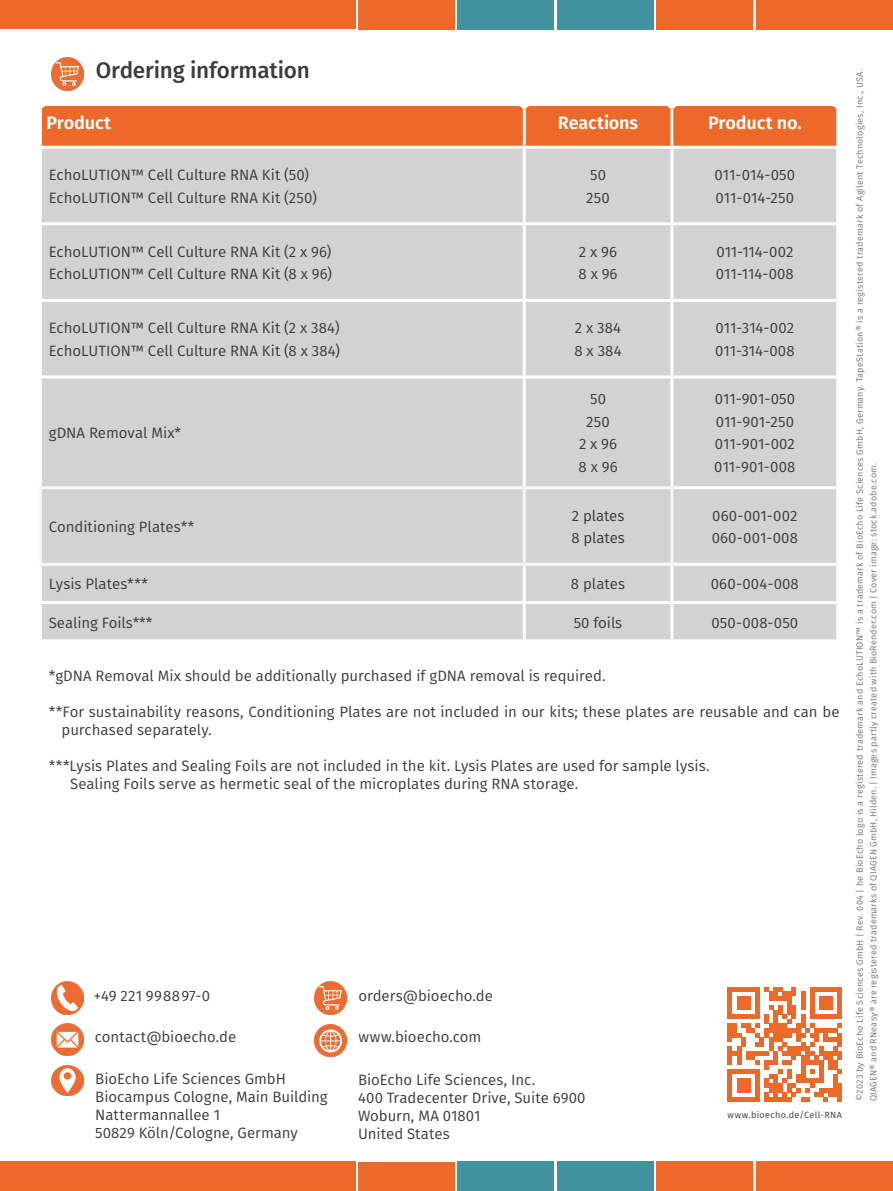
<style>
.page{position:relative;width:893px;height:1191px;background:#fff}
.page>*{position:absolute;margin:0;border:0;box-sizing:border-box;transform-origin:0 0}
.t1{font:500 22.5px "Fira Sans";letter-spacing:-.01em;color:#3c3c3b}
.t2{font:600 18px "Fira Sans";letter-spacing:-.01em;color:#fff}
.t3{font:15px/22.5px "Fira Sans";color:#3c3c3b}
.t4{font:15px/22.5px "Fira Sans";letter-spacing:-.005em;color:#3a3938}
.t5{font:9px/13.5px "Fira Sans";letter-spacing:.02em;color:#797777}
.t6{font:9px "Fira Sans";letter-spacing:.04em;color:#3c3c3b}
</style>
<div class="page">
<svg style="left:728px;top:987px;width:114px;height:114px"></svg>
<img style="left:51px;top:1023px;width:32px;height:32px">
<img style="left:51px;top:982px;width:32px;height:32px">
<img style="left:315px;top:982px;width:32px;height:32px">
<img style="left:315px;top:1024px;width:32px;height:33px">
<img style="left:51px;top:1065px;width:32px;height:30px">
<img style="left:51px;top:58px;width:32px;height:32px">
<div style="left:42px;top:149px;width:794px;height:490px;background:#d2d2d2"></div>
<hr style="left:523px;top:149px;width:3px;height:73px;background:#fff">
<hr style="left:523px;top:225px;width:3px;height:74px;background:#fff">
<hr style="left:523px;top:302px;width:3px;height:73px;background:#fff">
<hr style="left:523px;top:378px;width:3px;height:108px;background:#fff">
<hr style="left:523px;top:566px;width:3px;height:35px;background:#fff">
<hr style="left:523px;top:604px;width:3px;height:35px;background:#fff">
<hr style="left:670px;top:149px;width:3px;height:73px;background:#fff">
<hr style="left:670px;top:225px;width:3px;height:74px;background:#fff">
<hr style="left:670px;top:302px;width:3px;height:73px;background:#fff">
<hr style="left:670px;top:378px;width:3px;height:108px;background:#fff">
<hr style="left:670px;top:566px;width:3px;height:35px;background:#fff">
<hr style="left:670px;top:604px;width:3px;height:35px;background:#fff">
<hr style="left:39px;top:601px;width:485px;height:3px;background:#fff">
<hr style="left:524px;top:601px;width:148px;height:3px;background:#fff">
<hr style="left:672px;top:601px;width:167px;height:3px;background:#fff">
<hr style="left:39px;top:222px;width:485px;height:3px;background:#fff">
<hr style="left:524px;top:222px;width:148px;height:3px;background:#fff">
<hr style="left:672px;top:222px;width:164px;height:3px;background:#fff">
<hr style="left:39px;top:299px;width:485px;height:3px;background:#fff">
<hr style="left:524px;top:299px;width:148px;height:3px;background:#fff">
<hr style="left:672px;top:299px;width:164px;height:3px;background:#fff">
<hr style="left:39px;top:375px;width:485px;height:3px;background:#fff">
<hr style="left:524px;top:375px;width:148px;height:3px;background:#fff">
<hr style="left:672px;top:375px;width:164px;height:3px;background:#fff">
<hr style="left:673px;top:486px;width:163px;height:3px;background:#fff">
<hr style="left:673px;top:563px;width:163px;height:3px;background:#fff">
<hr style="left:39px;top:486px;width:485px;height:3px;background:#f6f6f6">
<hr style="left:39px;top:489px;width:3px;height:74px;background:#f6f6f6">
<hr style="left:39px;top:563px;width:485px;height:3px;background:#f6f6f6">
<hr style="left:524px;top:486px;width:149px;height:3px;background:#f6f6f6">
<hr style="left:523px;top:489px;width:3px;height:74px;background:#f6f6f6">
<hr style="left:670px;top:489px;width:3px;height:74px;background:#f6f6f6">
<hr style="left:524px;top:563px;width:149px;height:3px;background:#f6f6f6">
<div style="left:40px;top:106px;width:798px;height:41px;background:#ed692a"></div>
<div style="left:0;top:0;width:355px;height:29px;background:#ed692a"></div>
<div style="left:358px;top:0;width:97px;height:29px;background:#ed692a"></div>
<div style="left:458px;top:0;width:96px;height:29px;background:#41949f"></div>
<div style="left:557px;top:0;width:97px;height:29px;background:#41949f"></div>
<div style="left:657px;top:0;width:96px;height:29px;background:#ed692a"></div>
<div style="left:756px;top:0;width:137px;height:29px;background:#ed692a"></div>
<div style="left:0;top:1161px;width:355px;height:30px;background:#ed692a"></div>
<div style="left:358px;top:1162px;width:97px;height:29px;background:#ed692a"></div>
<div style="left:458px;top:1162px;width:96px;height:29px;background:#41949f"></div>
<div style="left:557px;top:1162px;width:97px;height:29px;background:#41949f"></div>
<div style="left:657px;top:1162px;width:96px;height:29px;background:#ed692a"></div>
<div style="left:756px;top:1162px;width:137px;height:29px;background:#ed692a"></div>
<h1 class="t1" style="left:96px;top:54px;width:216px">Ordering information</h1>
<p class="t2" style="left:46px;top:110px;width:66px">Product</p>
<p class="t2" style="left:558px;top:110px;width:82px">Reactions</p>
<p class="t2" style="left:708px;top:110px;width:95px">Product no.</p>
<p class="t3" style="left:49px;top:164px;width:270px">EchoLUTION™ Cell Culture RNA Kit (50)<br>EchoLUTION™ Cell Culture RNA Kit (250)</p>
<p class="t3" style="left:586px;top:164px;width:25px">50<br>250</p>
<p class="t3" style="left:715px;top:164px;width:82px">011-014-050<br>011-014-250</p>
<p class="t3" style="left:49px;top:240px;width:285px">EchoLUTION™ Cell Culture RNA Kit (2 x 96)<br>EchoLUTION™ Cell Culture RNA Kit (8 x 96)</p>
<p class="t3" style="left:579px;top:240px;width:41px">2 x 96<br>8 x 96</p>
<p class="t3" style="left:716px;top:240px;width:80px">011-114-002<br>011-114-008</p>
<p class="t3" style="left:49px;top:317px;width:293px">EchoLUTION™ Cell Culture RNA Kit (2 x 384)<br>EchoLUTION™ Cell Culture RNA Kit (8 x 384)</p>
<p class="t3" style="left:574px;top:317px;width:49px">2 x 384<br>8 x 384</p>
<p class="t3" style="left:715px;top:317px;width:81px">011-314-002<br>011-314-008</p>
<p class="t3" style="left:49px;top:422px;width:134px">gDNA Removal Mix*</p>
<p class="t3" style="left:579px;top:388px;width:41px;text-align:center">50<br>250<br>2 x 96<br>8 x 96</p>
<p class="t3" style="left:714px;top:388px;width:83px;text-align:justify">011-901-050<br>011-901-250<br>011-901-002<br>011-901-008</p>
<p class="t3" style="left:49px;top:515px;width:147px">Conditioning Plates**</p>
<p class="t4" style="left:571px;top:504px;width:55px">2 plates<br>8 plates</p>
<p class="t3" style="left:712px;top:504px;width:88px">060-001-002<br>060-001-008</p>
<p class="t3" style="left:49px;top:573px;width:101px">Lysis Plates***</p>
<p class="t3" style="left:571px;top:573px;width:56px">8 plates</p>
<p class="t3" style="left:711px;top:573px;width:89px">060-004-008</p>
<p class="t3" style="left:49px;top:611px;width:105px">Sealing Foils***</p>
<p class="t3" style="left:574px;top:611px;width:50px">50 foils</p>
<p class="t3" style="left:711px;top:611px;width:88px">050-008-050</p>
<p class="t3" style="left:49px;top:665px;width:558px">*gDNA Removal Mix should be additionally purchased if gDNA removal is required.</p>
<p class="t3" style="left:62px;top:703px;width:780px;line-height:18px;text-indent:-13px">**For sustainability reasons, Conditioning Plates are not included in our kits; these plates are reusable and can be purchased separately.</p>
<p class="t3" style="left:70px;top:757px;width:641px;line-height:18px;text-indent:-21px">***Lysis Plates and Sealing Foils are not included in the kit. Lysis Plates are used for sample lysis.<br>Sealing Foils serve as hermetic seal of the microplates during RNA storage.</p>
<p class="t3" style="left:94px;top:984px;width:118px">+49 221 998897-0</p>
<p class="t3" style="left:95px;top:1025px;width:143px">contact@bioecho.de</p>
<p class="t3" style="left:358px;top:984px;width:136px">orders@bioecho.de</p>
<p class="t3" style="left:358px;top:1025px;width:125px">www.bioecho.com</p>
<p class="t3" style="left:95px;top:1069px;width:234px;line-height:18px">BioEcho Life Sciences GmbH<br>Biocampus Cologne, Main Building<br>Nattermannallee 1<br>50829 Köln/Cologne, Germany</p>
<p class="t3" style="left:358px;top:1071px;width:229px;line-height:18px">BioEcho Life Sciences, Inc.<br>400 Tradecenter Drive, Suite 6900<br>Woburn, MA 01801<br>United States</p>
<p class="t6" style="left:728px;top:1108px;width:116px">www.bioecho.de/Cell-RNA</p>
<p class="t5" style="left:853px;top:1101px;width:1034px;rotate:-90deg">©2023 by BioEcho Life Sciences GmbH | Rev. 004 | he BioEcho logo is a registered trademark and EchoLUTION™ is a trademark of BioEcho Life Sciences GmbH, Germany. TapeStation® is a registered trademark of Agilent Technologies, Inc., USA.<br>QIAGEN® and RNeasy® are registered trademarks of QIAGEN GmbH, Hilden. | Images partly created with BioRender.com | Cover image: stock.adobe.com.</p>
</div>
